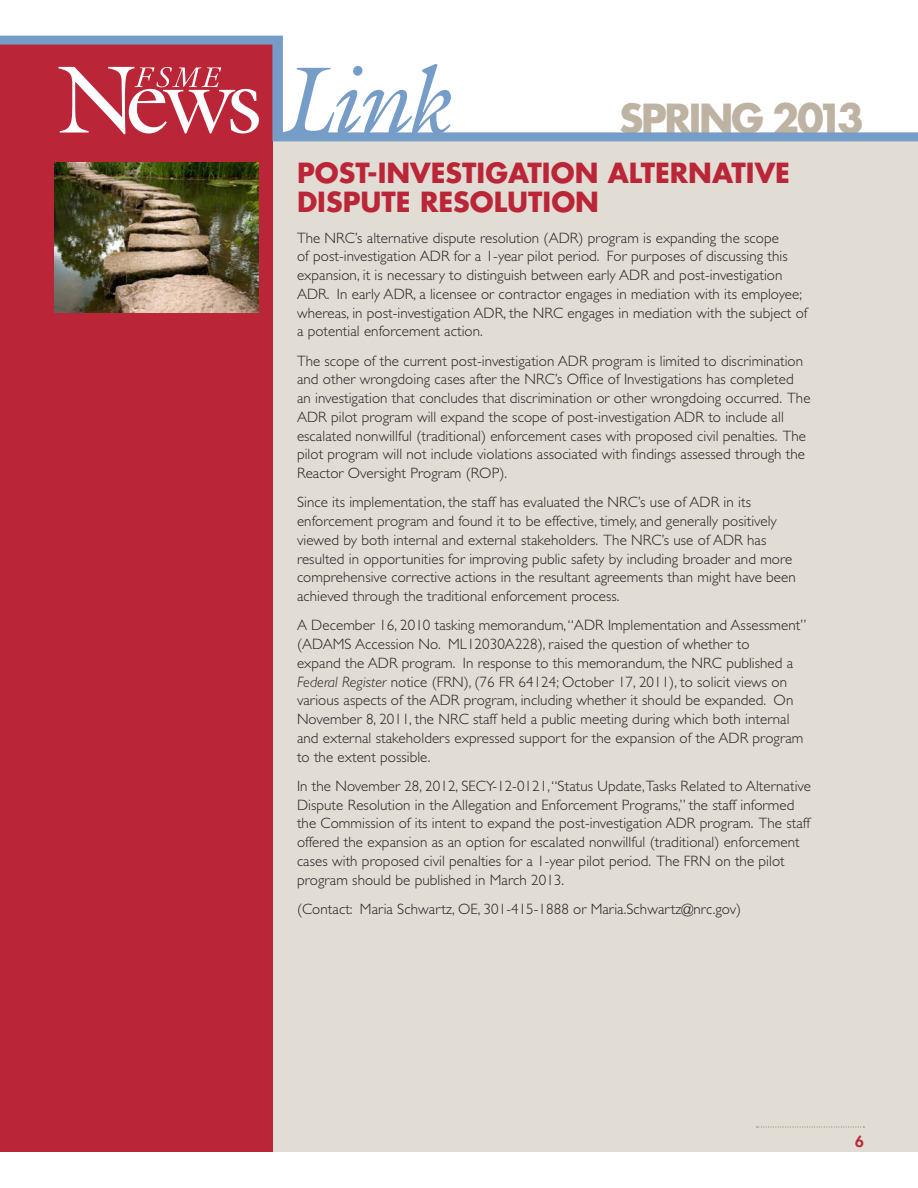
<style>
.page{position:relative;width:918px;height:1188px;background:#fff}
.page>*{position:absolute;margin:0;border:0;box-sizing:border-box;transform-origin:0 0}
.t1{font:700 39px "Futura Std";letter-spacing:-.06em;color:#beb3a2}
.Medium_Head{font:700 27px/28.5px "Futura Std";color:#ba2637}
.BODY_TEXT_1{font:300 15px/18.8px "Gill Sans Std";letter-spacing:.005em;color:#231f20}
.t2{font:800 15px "Futura Std";color:#ba2637}
.s1{font-style:italic}
</style>
<div class="page">
<div style="left:0;top:141px;width:918px;height:1011px;background:#e1dcd4"></div>
<div style="left:0;top:40px;width:272px;height:1112px;background:#ba2637"></div>
<svg style="left:0;top:36px;width:918px;height:105px"></svg>
<svg style="left:282px;top:64px;width:169px;height:71px"></svg>
<svg style="left:58px;top:67px;width:201px;height:67px"></svg>
<svg style="left:757px;top:1126px;width:107px;height:2px"></svg>
<img style="left:54px;top:162px;width:204px;height:151px">
<h1 class="t1" style="left:619px;top:92px;width:246px">SPRING 2013</h1>
<p class="Medium_Head" style="left:297px;top:159px;width:495px">POST-INVESTIGATION ALTERNATIVE<br>DISPUTE RESOLUTION</p>
<p class="BODY_TEXT_1" style="left:297px;top:228px;width:512px">The NRC’s alternative dispute resolution (ADR) program is expanding the scope<br>of post-investigation ADR for a 1-year pilot period. For purposes of discussing this expansion, it is necessary to distinguish between early ADR and post-investigation ADR. In early ADR, a licensee or contractor engages in mediation with its employee; whereas, in post-investigation ADR, the NRC engages in mediation with the subject of a potential enforcement action.</p>
<p class="BODY_TEXT_1" style="left:297px;top:351px;width:515px">The scope of the current post-investigation ADR program is limited to discrimination and other wrongdoing cases after the NRC’s Office of Investigations has completed an investigation that concludes that discrimination or other wrongdoing occurred. The ADR pilot program will expand the scope of post-investigation ADR to include all escalated nonwillful (traditional) enforcement cases with proposed civil penalties. The pilot program will not include violations associated with findings assessed through the Reactor Oversight Program (ROP).</p>
<p class="BODY_TEXT_1" style="left:297px;top:493px;width:500px">Since its implementation, the staff has evaluated the NRC’s use of ADR in its enforcement program and found it to be effective, timely, and generally positively viewed by both internal and external stakeholders. The NRC’s use of ADR has resulted in opportunities for improving public safety by including broader and more comprehensive corrective actions in the resultant agreements than might have been achieved through the traditional enforcement process.</p>
<p class="BODY_TEXT_1" style="left:297px;top:616px;width:511px">A December 16, 2010 tasking memorandum, “ADR Implementation and Assessment” (ADAMS Accession No. ML12030A228), raised the question of whether to<br>expand the ADR program. In response to this memorandum, the NRC published a <span class="s1">Federal Register</span> notice (FRN), (76 FR 64124; October 17, 2011), to solicit views on various aspects of the ADR program, including whether it should be expanded. On November 8, 2011, the NRC staff held a public meeting during which both internal and external stakeholders expressed support for the expansion of the ADR program to the extent possible.</p>
<p class="BODY_TEXT_1" style="left:297px;top:777px;width:516px">In the November 28, 2012, SECY-12-0121, “Status Update, Tasks Related to Alternative Dispute Resolution in the Allegation and Enforcement Programs,” the staff informed the Commission of its intent to expand the post-investigation ADR program. The staff offered the expansion as an option for escalated nonwillful (traditional) enforcement cases with proposed civil penalties for a 1-year pilot period. The FRN on the pilot program should be published in March 2013.</p>
<p class="BODY_TEXT_1" style="left:297px;top:900px;width:446px">(Contact: Maria Schwartz, OE, 301-415-1888 or Maria.Schwartz@nrc.gov)</p>
<p class="t2" style="left:855px;top:1132px;width:10px">6</p>
</div>
